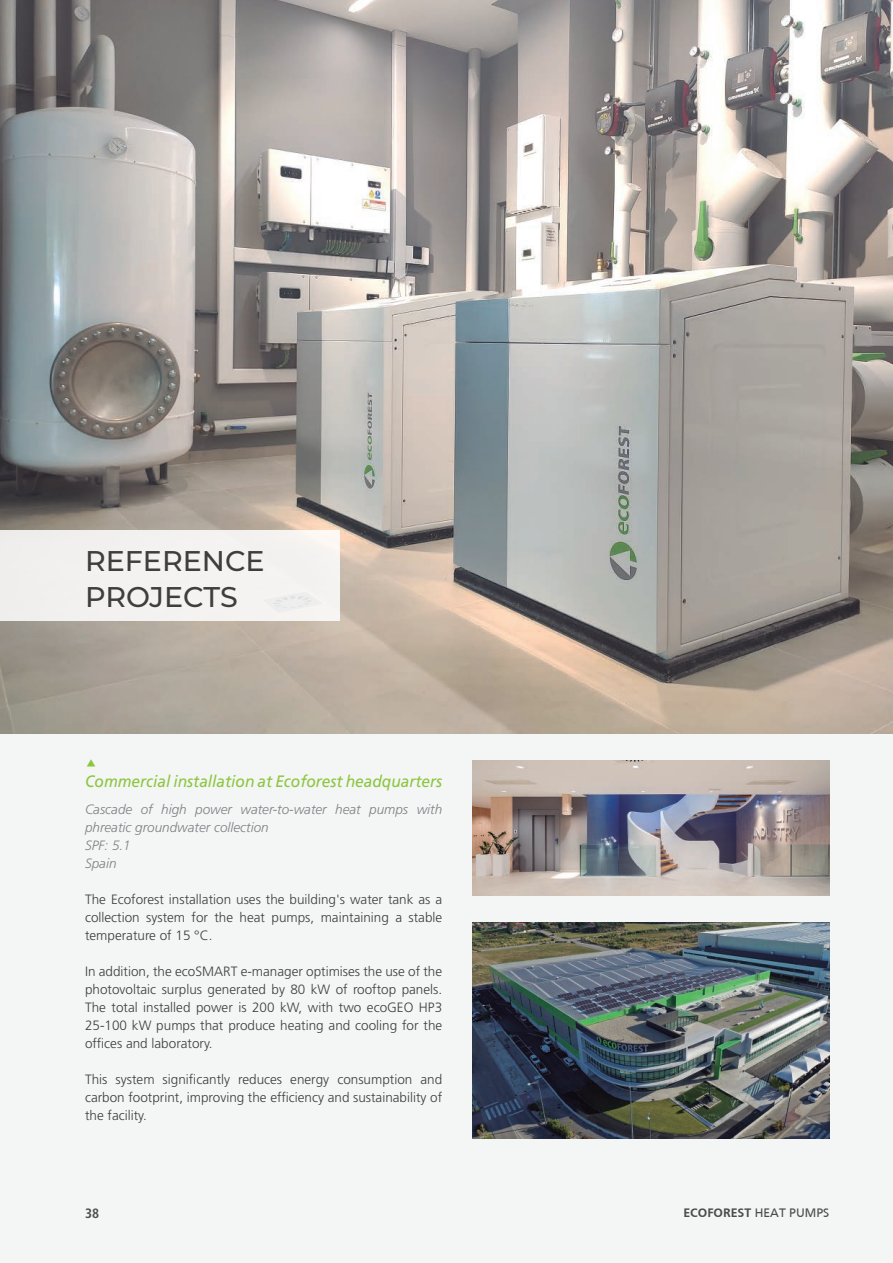
<style>
.page{position:relative;width:893px;height:1263px;background:#fff}
.page>*{position:absolute;margin:0;border:0;box-sizing:border-box;transform-origin:0 0}
.t1{font:500 28.5px/36px "Montserrat";color:#3e3e3f}
.t2{font:italic 16.5px "Frutiger LT Std";color:#8bc63e;scale:.94 1}
.t3{font:300 13.5px/18px "Frutiger LT Std";color:#3e3e3f;text-align:justify}
.t4{font:italic 300 13.5px/18px "Frutiger LT Std";color:#808084}
.t5{font:700 condensed 13.5px "Frutiger LT Std";color:#4b4c4d}
.t6{font:700 12.75px "Frutiger";color:#4b4c4d}
.s1{font-weight:400}
</style>
<div class="page">
<div style="left:0;top:733px;width:893px;height:530px;background:#f4f5f5"></div>
<img style="left:0;top:0;width:893px;height:733px">
<div style="left:0;top:531px;width:340px;height:90px;background:#f3f2f0"></div>
<img style="left:472px;top:922px;width:357px;height:216px">
<img style="left:472px;top:760px;width:357px;height:135px">
<h1 class="t1" style="left:85px;top:542px;width:181px">REFERENCE<br>PROJECTS</h1>
<p class="t2" style="left:85px;top:772px;width:381px">Commercial installation at Ecoforest headquarters</p>
<p class="t4" style="left:85px;top:801px;width:359px">Cascade of high power water-to-water heat pumps with phreatic groundwater collection<br>SPF: 5.1<br>Spain</p>
<p class="t3" style="left:85px;top:891px;width:359px">The Ecoforest installation uses the building's water tank as a collection system for the heat pumps, maintaining a stable temperature of 15 °C.</p>
<p class="t3" style="left:85px;top:963px;width:359px">In addition, the ecoSMART e-manager optimises the use of the photovoltaic surplus generated by 80 kW of rooftop panels.<br>The total installed power is 200 kW, with two ecoGEO HP3<br>25-100 kW pumps that produce heating and cooling for the offices and laboratory.</p>
<p class="t3" style="left:85px;top:1071px;width:359px">This system significantly reduces energy consumption and carbon footprint, improving the efficiency and sustainability of the facility.</p>
<p class="t5" style="left:85px;top:1205px;width:16px">38</p>
<p class="t6" style="left:683px;top:1205px;width:147px">ECOFOREST <span class="s1">HEAT PUMPS</span></p>
</div>
